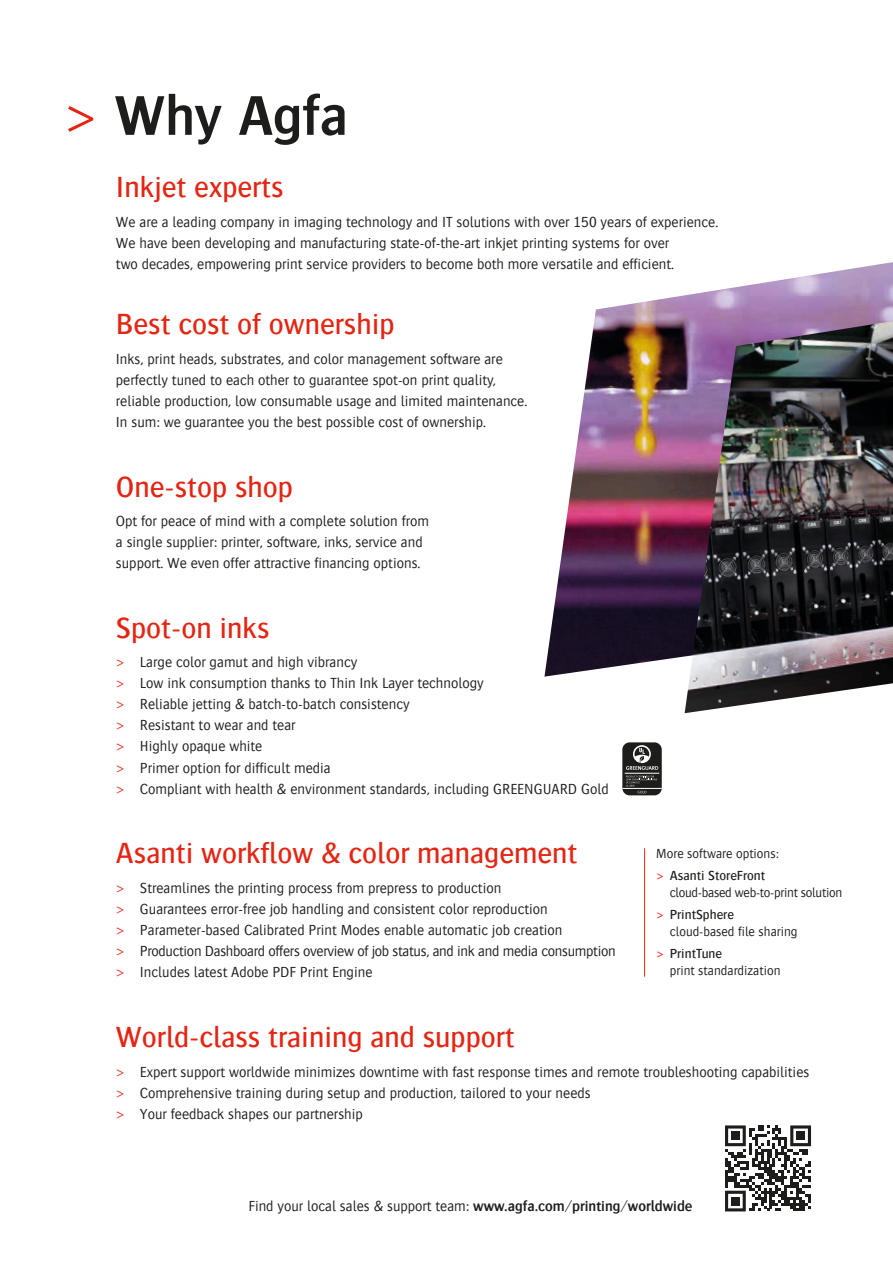
<style>
.page{position:relative;width:893px;height:1263px;background:#fff}
.page>*{position:absolute;margin:0;border:0;box-sizing:border-box;transform-origin:0 0}
.t1{font:600 58.2px "Bosis For Agfa";letter-spacing:-.005em;color:#1d1d1b}
.t2{font:500 30px "Bosis For Agfa";color:#e52513}
.t3{font:300 15px/21px "Bosis For Agfa";color:#1d1d1b}
.t4{font:300 13.5px/22.5px "Bosis For Agfa";color:#1d1d1b}
.t5{font:300 13.5px/22.5px "Bosis For Agfa";letter-spacing:-.02em;color:#1d1d1b}
.s1{font-weight:300;color:#e52513}
.s2{color:#e52513}
.s3{font-weight:500;color:#e52513}
.s4{font-weight:500}
.s5{font-weight:600}
</style>
<div class="page">
<img style="left:544px;top:262px;width:349px;height:415px">
<img style="left:685px;top:321px;width:208px;height:392px">
<hr style="left:644px;top:848px;width:1px;height:129px;background:#e52513">
<svg style="left:725px;top:1125px;width:86px;height:86px"></svg>
<div style="left:731px;top:1131px;width:9px;height:9px;background:#1d1d1b"></div>
<div style="left:796px;top:1131px;width:9px;height:9px;background:#1d1d1b"></div>
<div style="left:731px;top:1196px;width:9px;height:9px;background:#1d1d1b"></div>
<svg style="left:622px;top:742px;width:40px;height:53px"></svg>
<hr style="left:622px;top:788px;width:40px;height:1px;background:#fff">
<hr style="left:625px;top:773px;width:34px;height:1px;background:#fff">
<svg style="left:626px;top:745px;width:32px;height:25px"></svg>
<svg style="left:626px;top:776px;width:31px;height:17px"></svg>
<h1 class="t1" style="left:64px;top:91px;width:286px"><span class="s1">&gt;</span> Why Agfa</h1>
<h2 class="t2" style="left:116px;top:175px;width:169px">Inkjet experts</h2>
<p class="t3" style="left:116px;top:211px;width:604px">We are a leading company in imaging technology and IT solutions with over 150 years of experience.<br>We have been developing and manufacturing state-of-the-art inkjet printing systems for over<br>two decades, empowering print service providers to become both more versatile and efficient.</p>
<h2 class="t2" style="left:116px;top:312px;width:280px">Best cost of ownership</h2>
<p class="t3" style="left:116px;top:348px;width:413px">Inks, print heads, substrates, and color management software are perfectly tuned to each other to guarantee spot-on print quality, reliable production, low consumable usage and limited maintenance.<br>In sum: we guarantee you the best possible cost of ownership.</p>
<h2 class="t2" style="left:116px;top:474px;width:179px">One-stop shop</h2>
<p class="t3" style="left:116px;top:511px;width:315px">Opt for peace of mind with a complete solution from a single supplier: printer, software, inks, service and support. We even offer attractive financing options.</p>
<h2 class="t2" style="left:116px;top:615px;width:155px">Spot-on inks</h2>
<p class="t3" style="left:116px;top:652px;width:494px"><span class="s2">&gt;</span> Large color gamut and high vibrancy<br><span class="s2">&gt;</span> Low ink consumption thanks to Thin Ink Layer technology<br><span class="s2">&gt;</span> Reliable jetting &amp; batch-to-batch consistency<br><span class="s2">&gt;</span> Resistant to wear and tear<br><span class="s2">&gt;</span> Highly opaque white<br><span class="s2">&gt;</span> Primer option for difficult media<br><span class="s2">&gt;</span> Compliant with health &amp; environment standards, including GREENGUARD Gold</p>
<h2 class="t2" style="left:116px;top:837px;width:463px">Asanti workflow &amp; color management</h2>
<p class="t3" style="left:116px;top:877px;width:501px"><span class="s2">&gt;</span> Streamlines the printing process from prepress to production<br><span class="s2">&gt;</span> Guarantees error-free job handling and consistent color reproduction<br><span class="s2">&gt;</span> Parameter-based Calibrated Print Modes enable automatic job creation<br><span class="s2">&gt;</span> Production Dashboard offers overview of job status, and ink and media consumption <span class="s2">&gt;</span> Includes latest Adobe PDF Print Engine</p>
<p class="t4" style="left:656px;top:842px;width:124px">More software options: <span class="s3">&gt;</span> <span class="s4">Asanti StoreFront</span></p>
<p class="t5" style="left:656px;top:881px;width:187px;text-indent:13px">cloud-based web-to-print solution <span class="s3">&gt;</span> <span class="s4">PrintSphere</span></p>
<p class="t4" style="left:656px;top:920px;width:143px;text-indent:14px">cloud-based file sharing <span class="s3">&gt;</span> <span class="s4">PrintTune</span></p>
<p class="t4" style="left:670px;top:959px;width:112px">print standardization</p>
<h2 class="t2" style="left:116px;top:1025px;width:400px">World-class training and support</h2>
<p class="t3" style="left:116px;top:1061px;width:695px"><span class="s2">&gt;</span> Expert support worldwide minimizes downtime with fast response times and remote troubleshooting capabilities <span class="s2">&gt;</span> Comprehensive training during setup and production, tailored to your needs<br><span class="s2">&gt;</span> Your feedback shapes our partnership</p>
<p class="t3" style="left:248px;top:1196px;width:445px">Find your local sales &amp; support team: <span class="s5">www.agfa.com/printing/worldwide</span></p>
</div>
